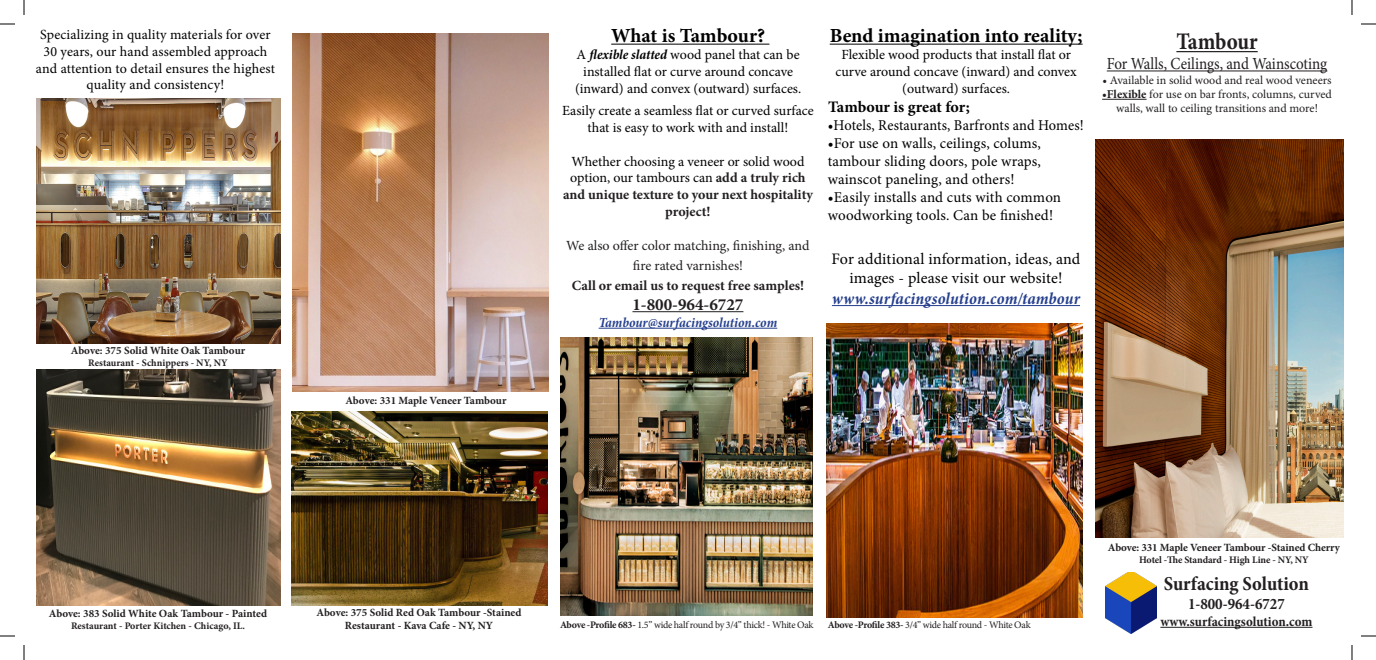
<style>
.page{position:relative;width:1376px;height:660px;background:#fff}
.page>*{position:absolute;margin:0;border:0;box-sizing:border-box;transform-origin:0 0}
.t1{font:700 23.7px "Minion Pro";letter-spacing:-.005em;color:#231f20;scale:.88 1}
.t2{font:700 20px "Minion Pro";color:#000}
.t3{font:700 condensed 20px "Minion Pro";letter-spacing:-.005em;color:#231f20}
.t4{font:italic 700 condensed 17px "Minion Pro";letter-spacing:.005em;color:#253f8e}
.t5{font:17px "Minion Pro";color:#231f20;scale:.88 1}
.t6{font:700 17px "Minion Pro";color:#231f20}
.t7{font:16px/19.2px "Minion Pro";letter-spacing:.005em;color:#000;text-align:center}
.t8{font:700 16px "Minion Pro";letter-spacing:-.005em;color:#000}
.t9{font:700 condensed 16px "Minion Pro";color:#231f20}
.t10{font:15px/18px "Minion Pro";letter-spacing:.005em;color:#000;text-align:justify}
.t11{font:15px "Minion Pro";letter-spacing:.005em;color:#000;scale:.96 1}
.t12{font:14px/16.8px "Minion Pro";color:#000;text-align:center}
.t13{font:700 14px/16.8px "Minion Pro";color:#231f20;text-align:center}
.t14{font:14px/20px "Minion Pro";letter-spacing:-.005em;color:#231f20;text-align:center}
.t15{font:italic 700 condensed 14px "Minion Pro";letter-spacing:-.005em;color:#253f8e}
.t16{font:700 condensed 14px "Minion Pro";color:#231f20}
.t17{font:12px/14.4px "Minion Pro";color:#231f20;text-align:center}
.t18{font:700 11px "Minion Pro";letter-spacing:-.005em;color:#231f20}
.t19{font:10px "Minion Pro";letter-spacing:-.03em;color:#231f20}
.t20{font:700 10px "Minion Pro";letter-spacing:-.005em;color:#231f20}
.s1{font-weight:700;font-style:italic;font-stretch:condensed}
.s2{font-weight:400;color:#000}
.s3{font-weight:700}
</style>
<div class="page">
<hr style="left:1176px;top:51px;width:81px;height:1px;background:#231f20">
<hr style="left:1107px;top:71px;width:220px;height:1px;background:#231f20">
<hr style="left:1102px;top:99px;width:44px;height:1px;background:#231f20">
<hr style="left:1160px;top:627px;width:152px;height:1px;background:#231f20">
<img style="left:292px;top:411px;width:256px;height:195px">
<img style="left:36px;top:99px;width:244px;height:245px">
<img style="left:36px;top:370px;width:244px;height:236px">
<hr style="left:832px;top:305px;width:248px;height:1px;background:#253f8e">
<img style="left:1105px;top:573px;width:51px;height:61px">
<img style="left:1096px;top:139px;width:247px;height:398px">
<hr style="left:611px;top:44px;width:158px;height:1px;background:#000">
<hr style="left:632px;top:311px;width:111px;height:1px;background:#231f20">
<hr style="left:599px;top:328px;width:178px;height:1px;background:#253f8e">
<img style="left:560px;top:337px;width:252px;height:279px">
<hr style="left:830px;top:44px;width:252px;height:1px;background:#000">
<img style="left:292px;top:34px;width:256px;height:357px">
<img style="left:826px;top:324px;width:256px;height:294px">
<svg style="left:0;top:23px;width:15px;height:2px"></svg>
<svg style="left:1361px;top:23px;width:15px;height:2px"></svg>
<svg style="left:0;top:635px;width:15px;height:2px"></svg>
<svg style="left:1361px;top:635px;width:15px;height:2px"></svg>
<svg style="left:23px;top:0;width:2px;height:15px"></svg>
<svg style="left:23px;top:645px;width:2px;height:15px"></svg>
<svg style="left:1351px;top:0;width:2px;height:15px"></svg>
<svg style="left:1351px;top:645px;width:2px;height:15px"></svg>
<p class="t12" style="left:36px;top:26px;width:241px">Specializing in quality materials for over 30 years, our hand assembled approach and attention to detail ensures the highest quality and consistency!</p>
<p class="t18" style="left:71px;top:343px;width:176px">Above: 375 Solid White Oak Tambour</p>
<p class="t20" style="left:88px;top:356px;width:141px">Restaurant - Schnippers - NY, NY</p>
<p class="t18" style="left:345px;top:393px;width:162px">Above: 331 Maple Veneer Tambour</p>
<p class="t2" style="left:611px;top:22px;width:155px">What is Tambour?</p>
<p class="t12" style="left:575px;top:46px;width:228px">A <span class="s1">flexible slatted</span> wood panel that can be installed flat or curve around concave (inward) and convex (outward) surfaces.</p>
<p class="t12" style="left:562px;top:102px;width:253px">Easily create a seamless flat or curved surface that is easy to work with and install!</p>
<p class="t13" style="left:563px;top:153px;width:251px"><span class="s2">Whether choosing a veneer or solid wood option, our tambours can</span> add a truly rich and unique texture to your next hospitality project!</p>
<p class="t14" style="left:566px;top:235px;width:245px">We also offer color matching, finishing, and fire rated varnishes!</p>
<p class="t13" style="left:572px;top:277px;width:234px">Call or email us to request free samples!</p>
<p class="t6" style="left:632px;top:293px;width:112px">1-800-964-6727</p>
<p class="t15" style="left:599px;top:313px;width:180px">Tambour@surfacingsolution.com</p>
<p class="t2" style="left:830px;top:22px;width:254px">Bend imagination into reality;</p>
<p class="t12" style="left:835px;top:46px;width:243px">Flexible wood products that install flat or curve around concave (inward) and convex (outward) surfaces.</p>
<p class="t8" style="left:828px;top:95px;width:143px">Tambour is great for;</p>
<p class="t11" style="left:828px;top:115px;width:268px">•Hotels, Restaurants, Barfronts and Homes!</p>
<p class="t10" style="left:828px;top:134px;width:215px">•For use on walls, ceilings, colums, tambour sliding doors, pole wraps, wainscot paneling, and others!</p>
<p class="t10" style="left:828px;top:188px;width:235px">•Easily installs and cuts with common woodworking tools. Can be finished!</p>
<p class="t7" style="left:831px;top:250px;width:250px">For additional information, ideas, and images - please visit our website!</p>
<p class="t4" style="left:832px;top:287px;width:250px">www.surfacingsolution.com/tambour</p>
<p class="t1" style="left:1176px;top:25px;width:94px">Tambour</p>
<p class="t5" style="left:1107px;top:52px;width:252px">For Walls, Ceilings, and Wainscoting</p>
<p class="t17" style="left:1102px;top:73px;width:231px">• Available in solid wood and real wood veneers</p>
<p class="t17" style="left:1102px;top:87px;width:231px"><span class="s3">•Flexible</span> for use on bar fronts, columns, curved walls, wall to ceiling transitions and more!</p>
<p class="t18" style="left:49px;top:605px;width:220px">Above: 383 Solid White Oak Tambour - Painted</p>
<p class="t20" style="left:71px;top:619px;width:175px">Restaurant - Porter Kitchen - Chicago, IL.</p>
<p class="t18" style="left:316px;top:605px;width:207px">Above: 375 Solid Red Oak Tambour -Stained</p>
<p class="t18" style="left:345px;top:618px;width:150px">Restaurant - Kava Cafe - NY, NY</p>
<p class="t19" style="left:560px;top:618px;width:255px"><span class="s3">Above -Profile 683-</span> 1.5” wide half round by 3/4” thick! - White Oak</p>
<p class="t19" style="left:828px;top:618px;width:204px"><span class="s3">Above -Profile 383-</span> 3/4” wide half round - White Oak</p>
<p class="t18" style="left:1108px;top:540px;width:233px">Above: 331 Maple Veneer Tambour -Stained Cherry</p>
<p class="t20" style="left:1139px;top:553px;width:171px">Hotel -The Standard - High Line - NY, NY</p>
<p class="t3" style="left:1164px;top:570px;width:147px">Surfacing Solution</p>
<p class="t9" style="left:1188px;top:593px;width:98px">1-800-964-6727</p>
<p class="t16" style="left:1160px;top:612px;width:154px">www.surfacingsolution.com</p>
</div>
